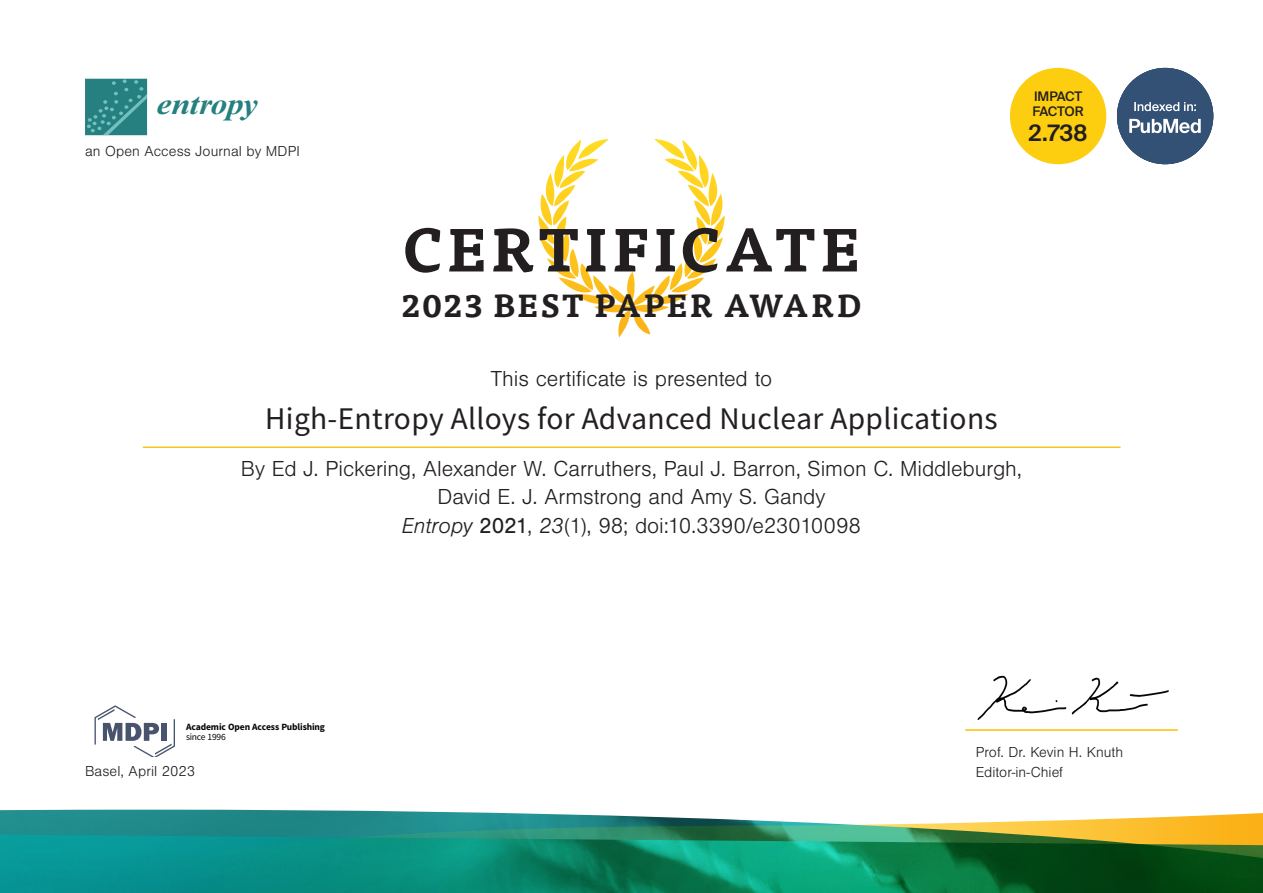
<style>
.page{position:relative;width:1263px;height:893px;background:#fff}
.page>*{position:absolute;margin:0;border:0;box-sizing:border-box;transform-origin:0 0}
.t1{font:700 59.85px "Tisa OT";letter-spacing:.05em;color:#231f20}
.Name{font:31.5px "Source Sans Pro";letter-spacing:.01em;color:#231f20}
.t2{font:700 31.5px "Tisa OT";letter-spacing:.05em;color:#231f20}
.t3{font:italic 700 30.3px "Times New Roman";letter-spacing:-.01em;color:#268080;scale:1.1 1}
.Heading_2{font:600 22.65px "Suisse Intl";color:#231f20}
.t4{font:300 22.5px/28.5px "Nimbus San";letter-spacing:-.005em;color:#231f20;text-align:center}
.t5{font:300 15px "Nimbus San";color:#231f20}
.Heading_1{font:500 13.2px/15.1px "Suisse Intl";letter-spacing:-.03em;color:#231f20}
.t6{font:700 9.6px/9.9px "Source Sans Pro";letter-spacing:-.01em;color:#030505}
.s1{font-style:italic}
.s2{font-weight:400}
</style>
<div class="page">
<img style="left:0;top:810px;width:501px;height:3px">
<svg style="left:0;top:813px;width:1263px;height:80px;background:#2b8d6c"></svg>
<svg style="left:94px;top:705px;width:81px;height:52px"></svg>
<svg style="left:540px;top:139px;width:184px;height:106px"></svg>
<svg style="left:85px;top:79px;width:62px;height:56px;background:#308888"></svg>
<div style="left:1010px;top:68px;width:96px;height:96px;background:#fcce0f;border-radius:50%"></div>
<img style="left:1117px;top:68px;width:96px;height:96px;border-radius:48px">
<hr style="left:965px;top:729px;width:213px;height:2px;background:#ffbe00">
<img style="left:971px;top:675px;width:207px;height:55px">
<hr style="left:143px;top:446px;width:977px;height:2px;background:#f7c51e">
<p class="t3" style="left:157px;top:83px;width:94px">entropy</p>
<p class="t5" style="left:85px;top:143px;width:216px">an Open Access Journal by MDPI</p>
<p class="Heading_1" style="left:1032px;top:89px;width:53px">IMPACT<br>FACTOR</p>
<p class="Heading_2" style="left:1028px;top:120px;width:61px">2.738</p>
<p class="t1" style="left:402px;top:213px;width:460px">CERTIFICATE</p>
<p class="t2" style="left:401px;top:286px;width:461px">2023 BEST PAPER AWARD</p>
<p class="t4" style="left:491px;top:365px;width:283px">This certificate is presented to</p>
<p class="Name" style="left:265px;top:399px;width:734px">High-Entropy Alloys for Advanced Nuclear Applications</p>
<p class="t4" style="left:241px;top:455px;width:783px">By Ed J. Pickering, Alexander W. Carruthers, Paul J. Barron, Simon C. Middleburgh,<br>David E. J. Armstrong and Amy S. Gandy</p>
<p class="t4" style="left:402px;top:512px;width:461px"><span class="s1">Entropy</span> <span class="s2">2021</span>, <span class="s1">23</span>(1), 98; doi:10.3390/e23010098</p>
<p class="t6" style="left:186px;top:722px;width:140px">Academic Open Access Publishing <span class="s2">since 1996</span></p>
<p class="t5" style="left:85px;top:763px;width:112px">Basel, April 2023</p>
<p class="t5" style="left:976px;top:744px;width:149px">Prof. Dr. Kevin H. Knuth</p>
<p class="t5" style="left:976px;top:764px;width:89px">Editor-in-Chief</p>
</div>
